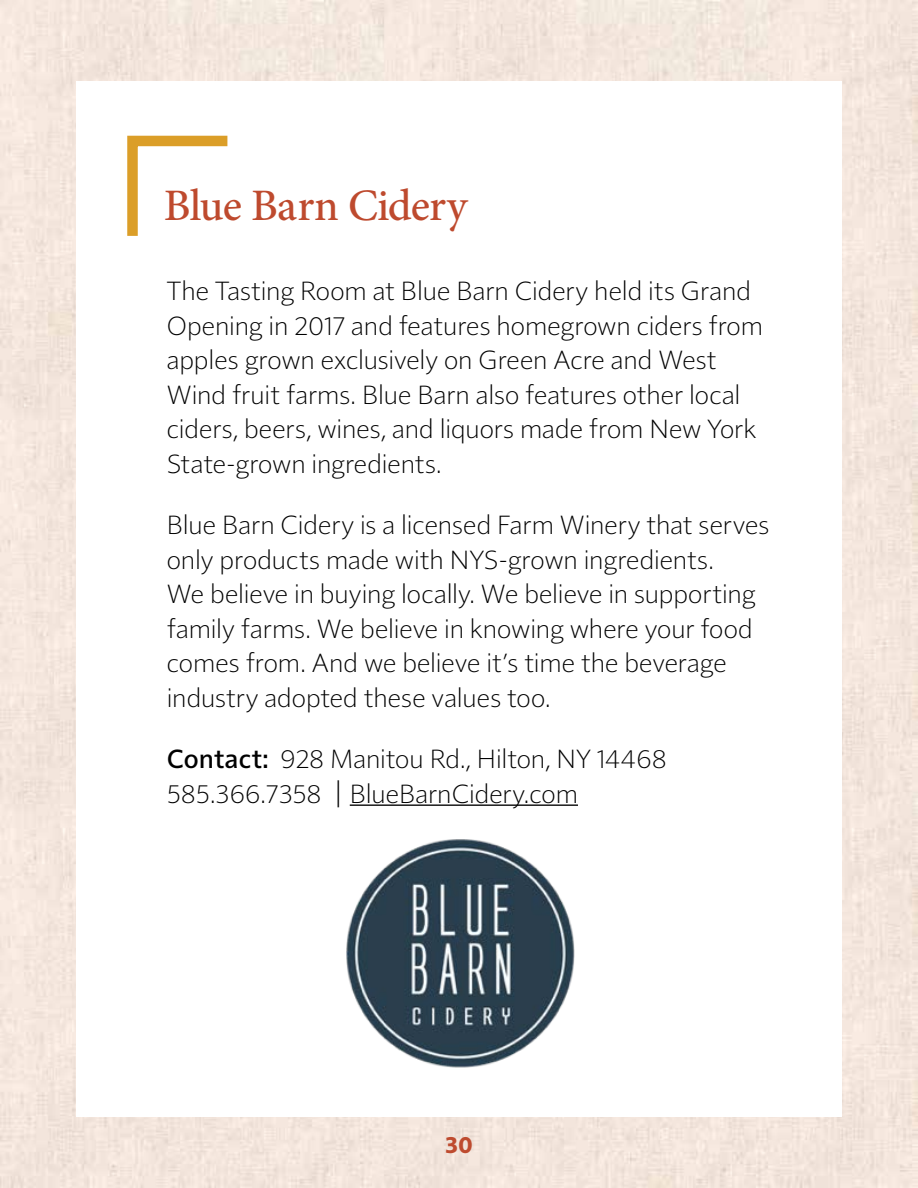
<style>
.page{position:relative;width:918px;height:1188px;background:#fff}
.page>*{position:absolute;margin:0;border:0;box-sizing:border-box;transform-origin:0 0}
.t1{font:500 45px "Minion Pro";letter-spacing:-.025em;color:#be4a2e}
.t2{font:300 27px/34.5px "Solitaire MVB Pro";letter-spacing:-.005em;color:#000}
.t3{font:700 24px "Solitaire MVB Pro";color:#be4b2f}
.s1{font-weight:500}
</style>
<div class="page">
<svg style="left:127px;top:135px;width:101px;height:101px"></svg>
<hr style="left:350px;top:804px;width:228px;height:2px;background:#000">
<img style="left:346px;top:839px;width:229px;height:229px">
<h1 class="t1" style="left:164px;top:175px;width:305px">Blue Barn Cidery</h1>
<p class="t2" style="left:167px;top:272px;width:598px">The Tasting Room at Blue Barn Cidery held its Grand Opening in 2017 and features homegrown ciders from apples grown exclusively on Green Acre and West Wind fruit farms. Blue Barn also features other local ciders, beers, wines, and liquors made from New York State-grown ingredients.</p>
<p class="t2" style="left:167px;top:506px;width:604px">Blue Barn Cidery is a licensed Farm Winery that serves only products made with NYS-grown ingredients.<br>We believe in buying locally. We believe in supporting family farms. We believe in knowing where your food comes from. And we believe it’s time the beverage industry adopted these values too.</p>
<p class="t2" style="left:167px;top:740px;width:501px"><span class="s1">Contact:</span> 928 Manitou Rd., Hilton, NY 14468<br>585.366.7358 | BlueBarnCidery.com</p>
<p class="t3" style="left:445px;top:1128px;width:29px">30</p>
</div>
